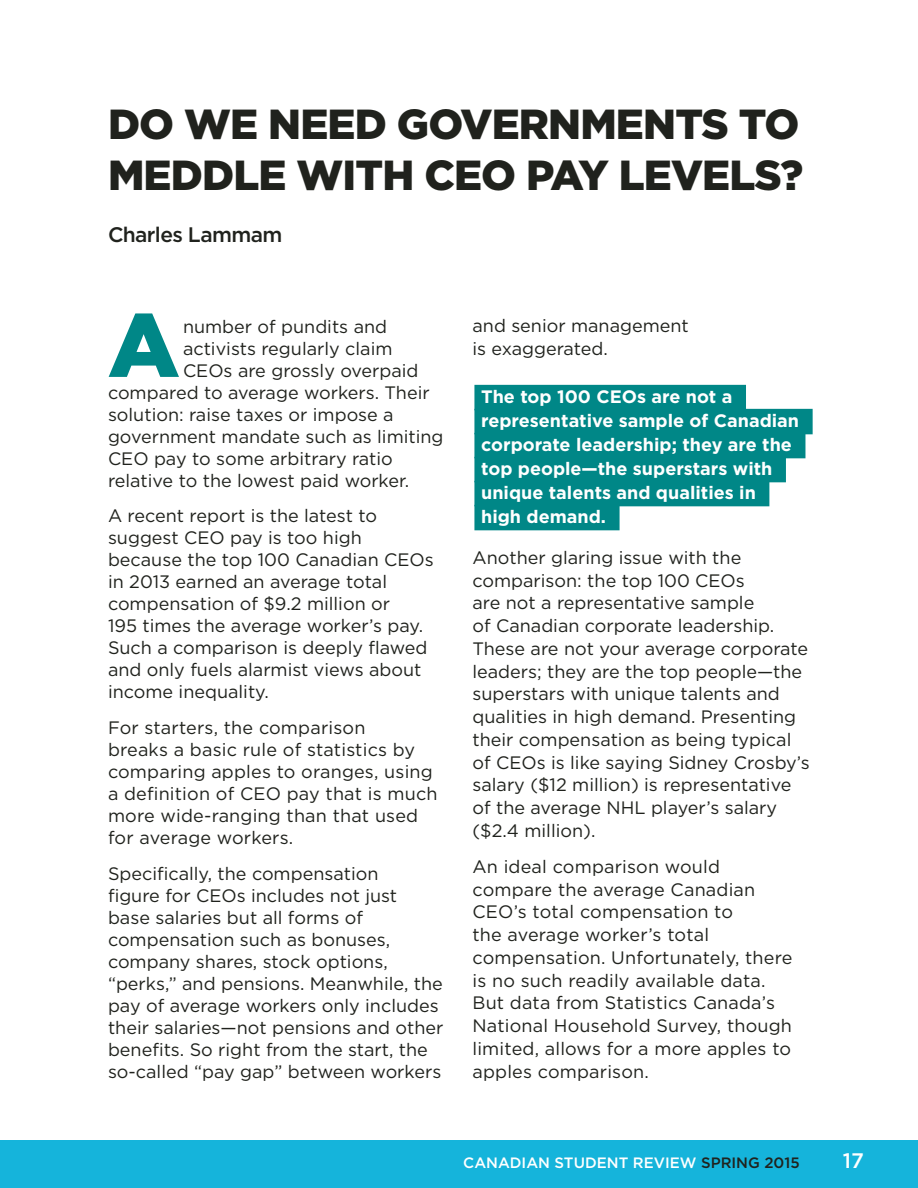
<style>
.page{position:relative;width:918px;height:1188px;background:#fff}
.page>*{position:absolute;margin:0;border:0;box-sizing:border-box;transform-origin:0 0}
.t1{font:900 90px "Gotham";color:#008787}
.t2{font:900 42px/50.4px "Gotham";letter-spacing:-.02em;color:#20221d}
.t3{font:500 21px "Gotham";letter-spacing:-.03em;color:#20221d}
.t4{font:500 21px "Gotham";color:#fff}
.t5{font:18px/22px "Gotham";color:#20221d}
.PQ_s{font:700 18px "Gotham";color:#fff}
.t6{font:500 15px "Gotham";color:#fff}
.s1{color:#20221d}
</style>
<div class="page">
<div style="left:0;top:1140px;width:918px;height:48px;background:#15b4db"></div>
<div style="left:474px;top:385px;width:272px;height:25px;background:#008787"></div>
<div style="left:474px;top:409px;width:339px;height:25px;background:#008787"></div>
<div style="left:474px;top:433px;width:331px;height:25px;background:#008787"></div>
<div style="left:474px;top:457px;width:312px;height:25px;background:#008787"></div>
<div style="left:474px;top:481px;width:295px;height:25px;background:#008787"></div>
<div style="left:474px;top:505px;width:146px;height:25px;background:#008787"></div>
<p class="t2" style="left:108px;top:99px;width:697px">DO WE NEED GOVERNMENTS TO<br>MEDDLE WITH CEO PAY LEVELS?</p>
<p class="t3" style="left:108px;top:221px;width:176px">Charles Lammam</p>
<p class="t1" style="left:108px;top:283px;width:73px">A</p>
<p class="t5" style="left:183px;top:315px;width:206px">number of pundits and</p>
<p class="t5" style="left:183px;top:337px;width:211px">activists regularly claim</p>
<p class="t5" style="left:183px;top:359px;width:237px">CEOs are grossly overpaid</p>
<p class="t5" style="left:108px;top:381px;width:323px">compared to average workers. Their</p>
<p class="t5" style="left:108px;top:403px;width:287px">solution: raise taxes or impose a</p>
<p class="t5" style="left:108px;top:425px;width:337px">government mandate such as limiting</p>
<p class="t5" style="left:108px;top:447px;width:286px">CEO pay to some arbitrary ratio</p>
<p class="t5" style="left:108px;top:469px;width:303px">relative to the lowest paid worker.</p>
<p class="t5" style="left:108px;top:505px;width:327px">A recent report is the latest to suggest CEO pay is too high because the top 100 Canadian CEOs in 2013 earned an average total compensation of $9.2 million or<br>195 times the average worker’s pay.<br>Such a comparison is deeply flawed and only fuels alarmist views about income inequality.</p>
<p class="t5" style="left:108px;top:716px;width:331px">For starters, the comparison<br>breaks a basic rule of statistics by comparing apples to oranges, using a definition of CEO pay that is much more wide-ranging than that used for average workers.</p>
<p class="t5" style="left:108px;top:862px;width:337px">Specifically, the compensation<br>figure for CEOs includes not just base salaries but all forms of compensation such as bonuses, company shares, stock options, “perks,” and pensions. Meanwhile, the pay of average workers only includes their salaries—not pensions and other benefits. So right from the start, the so-called “pay gap” between workers</p>
<p class="t5" style="left:472px;top:314px;width:218px;line-height:22.8px">and senior management is exaggerated.</p>
<p class="PQ_s" style="left:481px;top:385px;width:253px">The top 100 CEOs are not a</p>
<p class="PQ_s" style="left:481px;top:409px;width:319px">representative sample of Canadian</p>
<p class="PQ_s" style="left:481px;top:433px;width:312px">corporate leadership; they are the</p>
<p class="PQ_s" style="left:481px;top:457px;width:293px">top people—the superstars with</p>
<p class="PQ_s" style="left:481px;top:481px;width:276px">unique talents and qualities in</p>
<p class="PQ_s" style="left:481px;top:505px;width:126px">high demand.</p>
<p class="t5" style="left:472px;top:546px;width:339px;line-height:22.8px">Another glaring issue with the comparison: the top 100 CEOs<br>are not a representative sample<br>of Canadian corporate leadership.<br>These are not your average corporate leaders; they are the top people—the superstars with unique talents and qualities in high demand. Presenting their compensation as being typical of CEOs is like saying Sidney Crosby’s salary ($12 million) is representative of the average NHL player’s salary ($2.4 million).</p>
<p class="t5" style="left:472px;top:855px;width:321px;line-height:22.8px">An ideal comparison would compare the average Canadian<br>CEO’s total compensation to<br>the average worker’s total compensation. Unfortunately, there is no such readily available data.<br>But data from Statistics Canada’s<br>National Household Survey, though limited, allows for a more apples to apples comparison.</p>
<p class="t6" style="left:463px;top:1153px;width:338px">CANADIAN STUDENT REVIEW <span class="s1">SPRING 2015</span></p>
<p class="t4" style="left:843px;top:1147px;width:23px">17</p>
</div>
